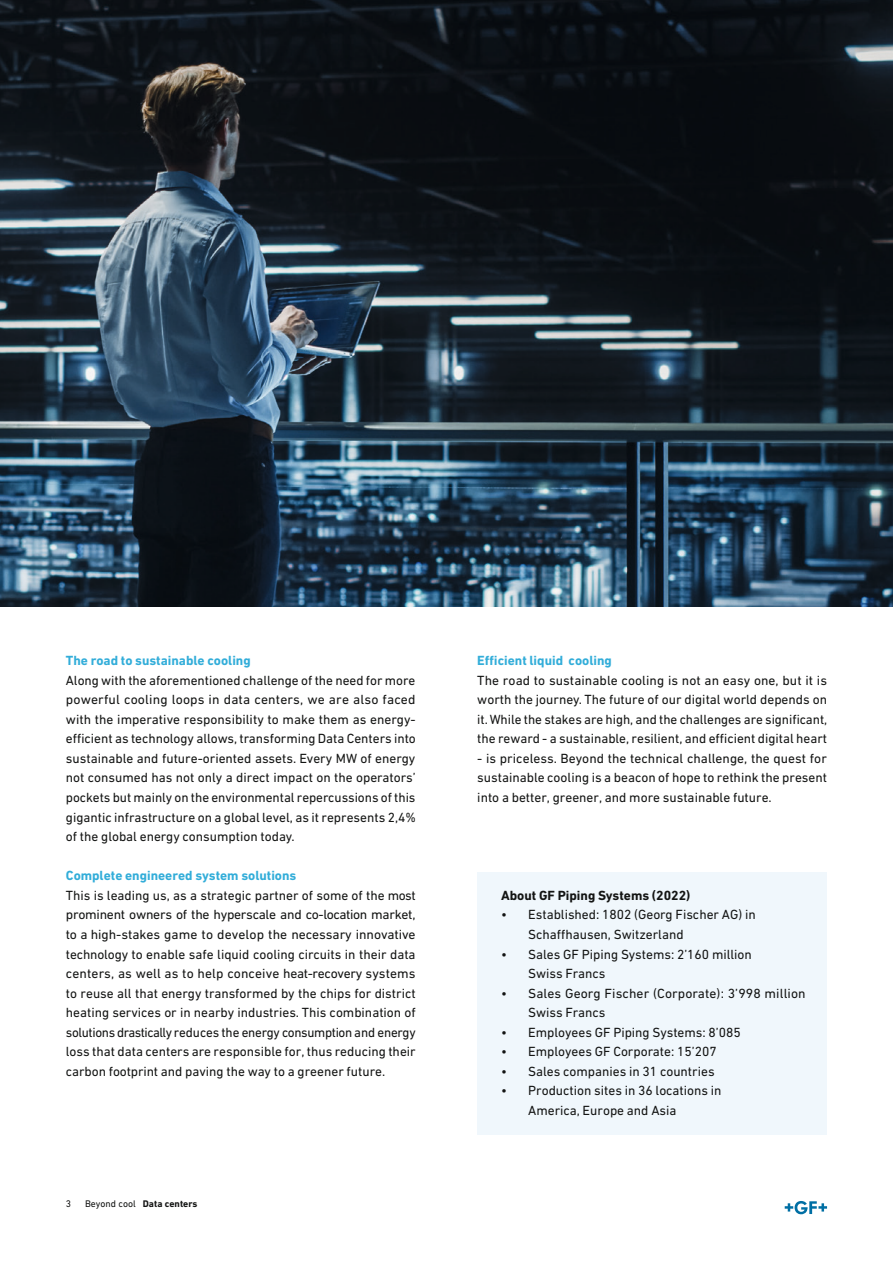
<style>
.page{position:relative;width:893px;height:1263px;background:#fff}
.page>*{position:absolute;margin:0;border:0;box-sizing:border-box;transform-origin:0 0}
.t1{font:13.5px/19.5px "DIN Next W1 G";color:#131413;text-align:justify}
.t2{font:700 13.5px "DIN Next W1 G";color:#32add9}
.t3{font:700 13.5px "DIN Next W1 G";color:#131413}
.t4{font:700 9.75px "DIN Next W1 G";color:#131413}
.t5{font:9.75px "DIN Next W1 G";color:#131413}
.s1{font-weight:400}
</style>
<div class="page">
<img style="left:0;top:0;width:893px;height:606px">
<div style="left:477px;top:872px;width:350px;height:262px;background:#f0f7fc"></div>
<svg style="left:785px;top:1201px;width:42px;height:13px"></svg>
<p class="t2" style="left:66px;top:653px;width:186px">The road to sustainable cooling</p>
<p class="t1" style="left:66px;top:670px;width:352px">Along with the aforementioned challenge of the need for more powerful cooling loops in data centers, we are also faced with the imperative responsibility to make them as energy&shy;efficient as technology allows, transforming Data Centers into sustainable and future-oriented assets. Every MW of energy not consumed has not only a direct impact on the operators’ pockets but mainly on the environmental repercussions of this gigantic infrastructure on a global level, as it represents 2,4% of the global energy consumption today.</p>
<p class="t2" style="left:66px;top:868px;width:232px">Complete engineered system solutions</p>
<p class="t1" style="left:66px;top:885px;width:351px">This is leading us, as a strategic partner of some of the most prominent owners of the hyperscale and co-location market, to a high-stakes game to develop the necessary innovative technology to enable safe liquid cooling circuits in their data centers, as well as to help conceive heat-recovery systems to reuse all that energy transformed by the chips for district heating services or in nearby industries. This combination of solutions drastically reduces the energy consumption and energy loss that data centers are responsible for, thus reducing their carbon footprint and paving the way to a greener future.</p>
<p class="t5" style="left:66px;top:1197px;width:7px">3</p>
<p class="t4" style="left:85px;top:1197px;width:114px"><span class="s1">Beyond cool</span> Data centers</p>
<p class="t2" style="left:477px;top:653px;width:136px">Efficient liquid cooling</p>
<p class="t1" style="left:477px;top:670px;width:351px">The road to sustainable cooling is not an easy one, but it is worth the journey. The future of our digital world depends on it. While the stakes are high, and the challenges are significant, the reward - a sustainable, resilient, and efficient digital heart</p>
<p class="t1" style="left:477px;top:748px;width:351px">- is priceless. Beyond the technical challenge, the quest for sustainable cooling is a beacon of hope to rethink the present into a better, greener, and more sustainable future.</p>
<p class="t3" style="left:501px;top:887px;width:191px">About GF Piping Systems (2022)</p>
<p class="t1" style="left:528px;top:905px;width:229px;text-indent:-27px">• Established: 1802 (Georg Fischer AG) in<br>Schaffhausen, Switzerland</p>
<p class="t1" style="left:528px;top:944px;width:225px;text-indent:-27px">• Sales GF Piping Systems: 2’160 million<br>Swiss Francs</p>
<p class="t1" style="left:528px;top:983px;width:279px;text-indent:-27px">• Sales Georg Fischer (Corporate): 3’998 million<br>Swiss Francs</p>
<p class="t1" style="left:501px;top:1022px;width:241px">• Employees GF Piping Systems: 8’085</p>
<p class="t1" style="left:501px;top:1042px;width:217px">• Employees GF Corporate: 15’207</p>
<p class="t1" style="left:501px;top:1061px;width:215px">• Sales companies in 31 countries</p>
<p class="t1" style="left:528px;top:1081px;width:195px;text-indent:-27px">• Production sites in 36 locations in<br>America, Europe and Asia</p>
</div>
